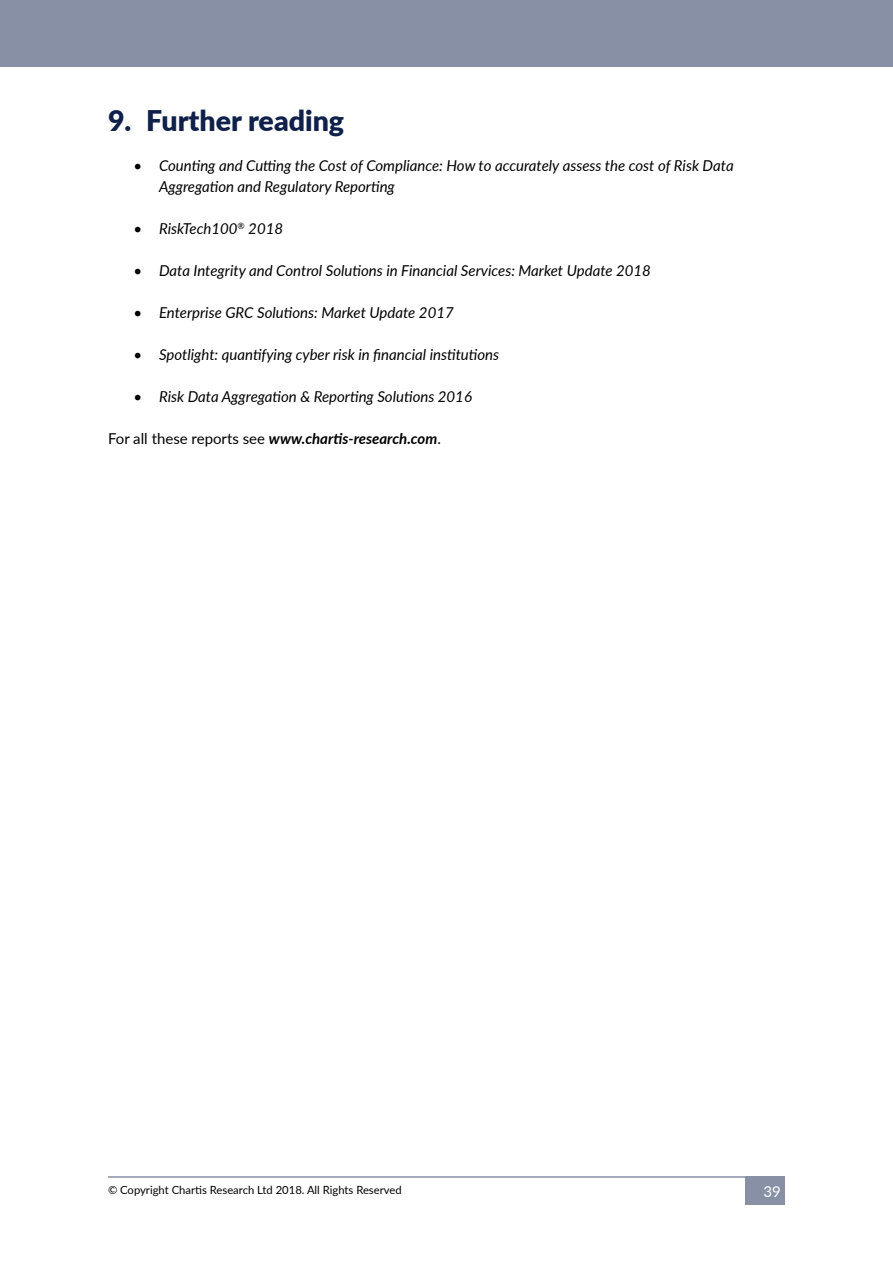
<style>
.page{position:relative;width:893px;height:1263px;background:#fff}
.page>*{position:absolute;margin:0;border:0;box-sizing:border-box;transform-origin:0 0}
.t1{font:900 28.5px "Lato";color:#0f214a}
.t2{font:italic 15px/21px "Lato";color:#000}
.t3{font:italic 700 15px "Lato";color:#000}
.t4{font:15px "Lato";color:#fff}
.t5{font:11.25px "Lato";color:#000}
.s1{font-style:normal}
.s2{font-weight:400;font-style:normal}
</style>
<div class="page">
<div style="left:0;top:0;width:893px;height:66px;background:#8790a4"></div>
<hr style="left:108px;top:1176px;width:677px;height:2px;background:#8790a4">
<div style="left:746px;top:1176px;width:39px;height:29px;background:#8790a4"></div>
<h1 class="t1" style="left:108px;top:99px;width:238px">9. Further reading</h1>
<p class="t2" style="left:159px;top:154px;width:576px;text-indent:-26px"><span class="s1">•</span> Counting and Cutting the Cost of Compliance: How to accurately assess the cost of Risk Data<br>Aggregation and Regulatory Reporting</p>
<p class="t2" style="left:134px;top:217px;width:151px"><span class="s1">•</span> RiskTech100<sup>®</sup> 2018</p>
<p class="t2" style="left:134px;top:259px;width:519px"><span class="s1">•</span> Data Integrity and Control Solutions in Financial Services: Market Update 2018</p>
<p class="t2" style="left:134px;top:301px;width:322px"><span class="s1">•</span> Enterprise GRC Solutions: Market Update 2017</p>
<p class="t2" style="left:134px;top:343px;width:367px"><span class="s1">•</span> Spotlight: quantifying cyber risk in financial institutions</p>
<p class="t2" style="left:134px;top:385px;width:340px"><span class="s1">•</span> Risk Data Aggregation &amp; Reporting Solutions 2016</p>
<p class="t3" style="left:108px;top:428px;width:334px"><span class="s2">For all these reports see</span> www.chartis-research.com<span class="s2">.</span></p>
<p class="t5" style="left:108px;top:1182px;width:295px">© Copyright Chartis Research Ltd 2018. All Rights Reserved</p>
<p class="t4" style="left:763px;top:1180px;width:19px">39</p>
</div>
